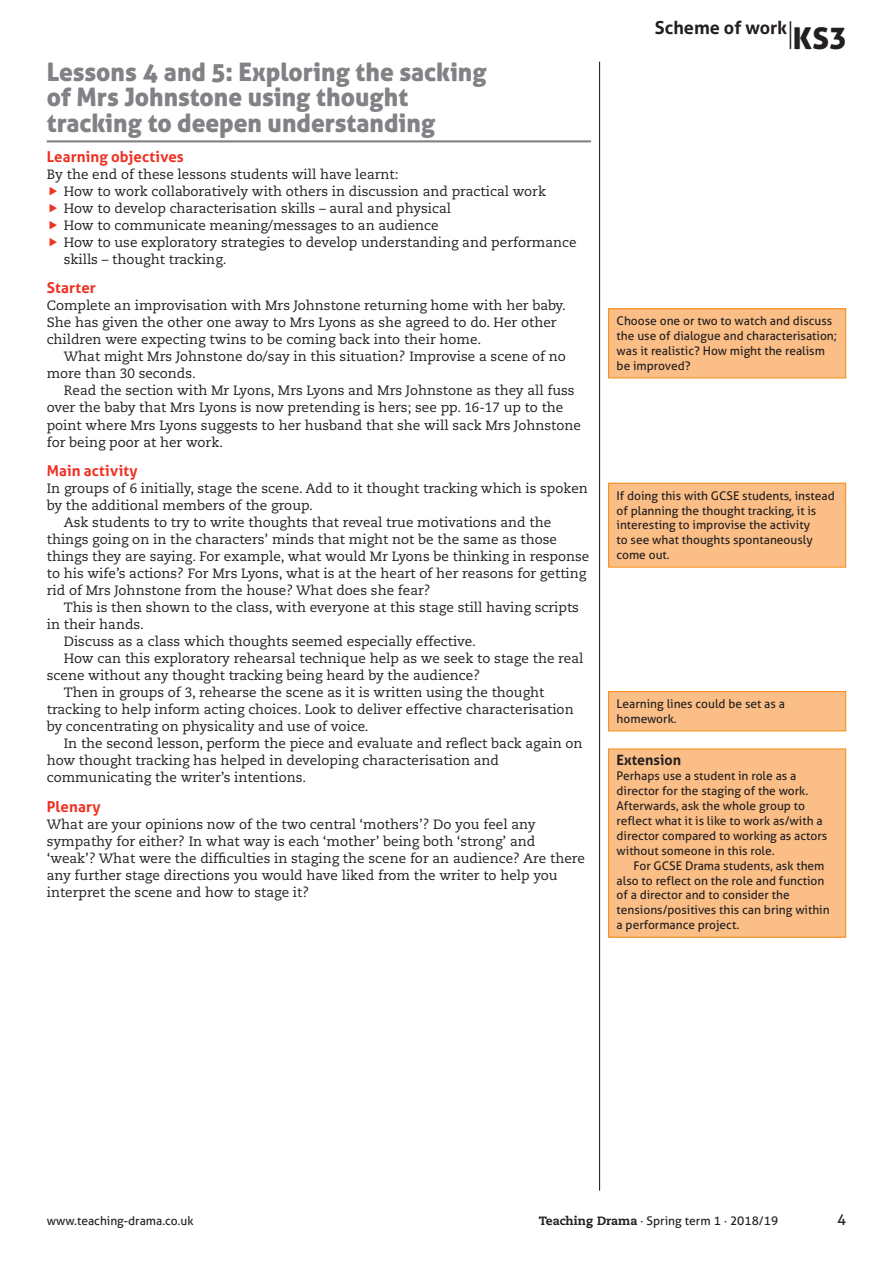
<style>
.page{position:relative;width:893px;height:1263px;background:#fff}
.page>*{position:absolute;margin:0;border:0;box-sizing:border-box;transform-origin:0 0}
.scheme_crosshead_a{font:25.5px/25.5px "Aller Display";color:#808285}
.t1{font:700 18px "Aller";color:#231f20}
.scheme_crosshead_b{font:700 15px "Aller";letter-spacing:.01em;color:#ef3122}
.scheme_crosshead_b_a{font:700 15px "Aller";letter-spacing:.005em;color:#ef3122}
.t2{font:15px "Aller";color:#231f20}
.box_heading{font:700 14.25px "Aller";color:#231f20}
.body_text__serif{font:13.5px/17px "Caecilia LT Std";color:#231f20}
.body_text_no_indent{font:13.5px/17px "Caecilia LT Std";color:#231f20}
.box_text_no_indent{font:12px/14.9px "Aller";color:#231f20}
.box_text_indent__san{font:12px/14.9px "Aller";color:#231f20}
.s1{font-weight:400;font-size:29.25px}
.s2{font-family:"Aller Display";font-weight:400;font-size:30px}
.s3{font-family:"Caecilia LT Std";font-weight:800}
</style>
<div class="page">
<hr style="left:599px;top:62px;width:1px;height:1129px;background:#231f20">
<hr style="left:47px;top:140px;width:544px;height:2px;background:#808285">
<div style="left:609px;top:309px;width:237px;height:69px;background:#fbbe86"></div>
<div style="left:608px;top:308px;width:238px;height:70px;border:1px solid #f68f1e"></div>
<div style="left:609px;top:691px;width:237px;height:40px;background:#fbbe86"></div>
<div style="left:608px;top:691px;width:238px;height:40px;border:1px solid #f68f1e"></div>
<div style="left:609px;top:749px;width:237px;height:188px;background:#fbbe86"></div>
<div style="left:608px;top:748px;width:238px;height:190px;border:1px solid #f68f1e"></div>
<div style="left:609px;top:483px;width:237px;height:84px;background:#fbbe86"></div>
<div style="left:608px;top:483px;width:238px;height:85px;border:1px solid #f68f1e"></div>
<p class="scheme_crosshead_a" style="left:47px;top:59px;width:442px">Lessons 4 and 5: Exploring the sacking of Mrs Johnstone using thought tracking to deepen understanding</p>
<p class="scheme_crosshead_b_a" style="left:47px;top:147px;width:139px">Learning objectives</p>
<p class="body_text_no_indent" style="left:47px;top:166px;width:353px">By the end of these lessons students will have learnt:</p>
<p class="body_text__serif" style="left:64px;top:183px;width:484px">How to work collaboratively with others in discussion and practical work</p>
<p class="body_text__serif" style="left:64px;top:200px;width:389px">How to develop characterisation skills – aural and physical</p>
<p class="body_text__serif" style="left:64px;top:217px;width:376px">How to communicate meaning/messages to an audience</p>
<p class="body_text__serif" style="left:64px;top:234px;width:514px">How to use exploratory strategies to develop understanding and performance skills – thought tracking.</p>
<p class="scheme_crosshead_b" style="left:47px;top:279px;width:51px">Starter</p>
<p class="body_text_no_indent" style="left:47px;top:297px;width:521px">Complete an improvisation with Mrs Johnstone returning home with her baby.<br>She has given the other one away to Mrs Lyons as she agreed to do. Her other children were expecting twins to be coming back into their home.</p>
<p class="body_text__serif" style="left:47px;top:349px;width:521px;text-indent:17px">What might Mrs Johnstone do/say in this situation? Improvise a scene of no more than 30 seconds.</p>
<p class="body_text__serif" style="left:47px;top:383px;width:536px;text-indent:17px">Read the section with Mr Lyons, Mrs Lyons and Mrs Johnstone as they all fuss over the baby that Mrs Lyons is now pretending is hers; see pp. 16-17 up to the point where Mrs Lyons suggests to her husband that she will sack Mrs Johnstone for being poor at her work.</p>
<p class="scheme_crosshead_b" style="left:47px;top:462px;width:92px">Main activity</p>
<p class="body_text_no_indent" style="left:47px;top:480px;width:543px">In groups of 6 initially, stage the scene. Add to it thought tracking which is spoken by the additional members of the group.</p>
<p class="body_text__serif" style="left:47px;top:514px;width:544px;text-indent:17px">Ask students to try to write thoughts that reveal true motivations and the things going on in the characters’ minds that might not be the same as those things they are saying. For example, what would Mr Lyons be thinking in response to his wife’s actions? For Mrs Lyons, what is at the heart of her reasons for getting rid of Mrs Johnstone from the house? What does she fear?</p>
<p class="body_text__serif" style="left:47px;top:599px;width:534px;text-indent:17px">This is then shown to the class, with everyone at this stage still having scripts in their hands.</p>
<p class="body_text__serif" style="left:64px;top:633px;width:414px">Discuss as a class which thoughts seemed especially effective.</p>
<p class="body_text__serif" style="left:47px;top:650px;width:538px;text-indent:17px">How can this exploratory rehearsal technique help as we seek to stage the real scene without any thought tracking being heard by the audience?</p>
<p class="body_text__serif" style="left:47px;top:684px;width:528px;text-indent:17px">Then in groups of 3, rehearse the scene as it is written using the thought tracking to help inform acting choices. Look to deliver effective characterisation by concentrating on physicality and use of voice.</p>
<p class="body_text__serif" style="left:47px;top:735px;width:537px;text-indent:17px">In the second lesson, perform the piece and evaluate and reflect back again on how thought tracking has helped in developing characterisation and communicating the writer’s intentions.</p>
<p class="scheme_crosshead_b" style="left:47px;top:798px;width:55px">Plenary</p>
<p class="body_text_no_indent" style="left:47px;top:816px;width:540px">What are your opinions now of the two central ‘mothers’? Do you feel any sympathy for either? In what way is each ‘mother’ being both ‘strong’ and ‘weak’? What were the difficulties in staging the scene for an audience? Are there any further stage directions you would have liked from the writer to help you interpret the scene and how to stage it?</p>
<h2 class="t1" style="left:655px;top:17px;width:193px">Scheme of work<span class="s1">|</span><span class="s2">KS3</span></h2>
<p class="box_text_no_indent" style="left:617px;top:314px;width:222px">Choose one or two to watch and discuss the use of dialogue and characterisation; was it realistic? How might the realism be improved?</p>
<p class="box_text_no_indent" style="left:617px;top:488px;width:220px">If doing this with GCSE students, instead of planning the thought tracking, it is interesting to improvise the activity<br>to see what thoughts spontaneously come out.</p>
<p class="box_text_no_indent" style="left:617px;top:696px;width:170px">Learning lines could be set as a homework.</p>
<p class="box_heading" style="left:617px;top:752px;width:66px">Extension</p>
<p class="box_text_no_indent" style="left:617px;top:769px;width:212px">Perhaps use a student in role as a director for the staging of the work.<br>Afterwards, ask the whole group to reflect what it is like to work as/with a director compared to working as actors without someone in this role.</p>
<p class="box_text_indent__san" style="left:617px;top:858px;width:215px;text-indent:17px">For GCSE Drama students, ask them also to reflect on the role and function of a director and to consider the tensions/positives this can bring within a performance project.</p>
<p class="box_text_no_indent" style="left:47px;top:1213px;width:148px">www.teaching-drama.co.uk</p>
<p class="box_text_no_indent" style="left:539px;top:1213px;width:241px"><span class="s3">Teaching Drama</span> · Spring term 1 · 2018/19</p>
<p class="t2" style="left:837px;top:1210px;width:10px">4</p>
</div>
